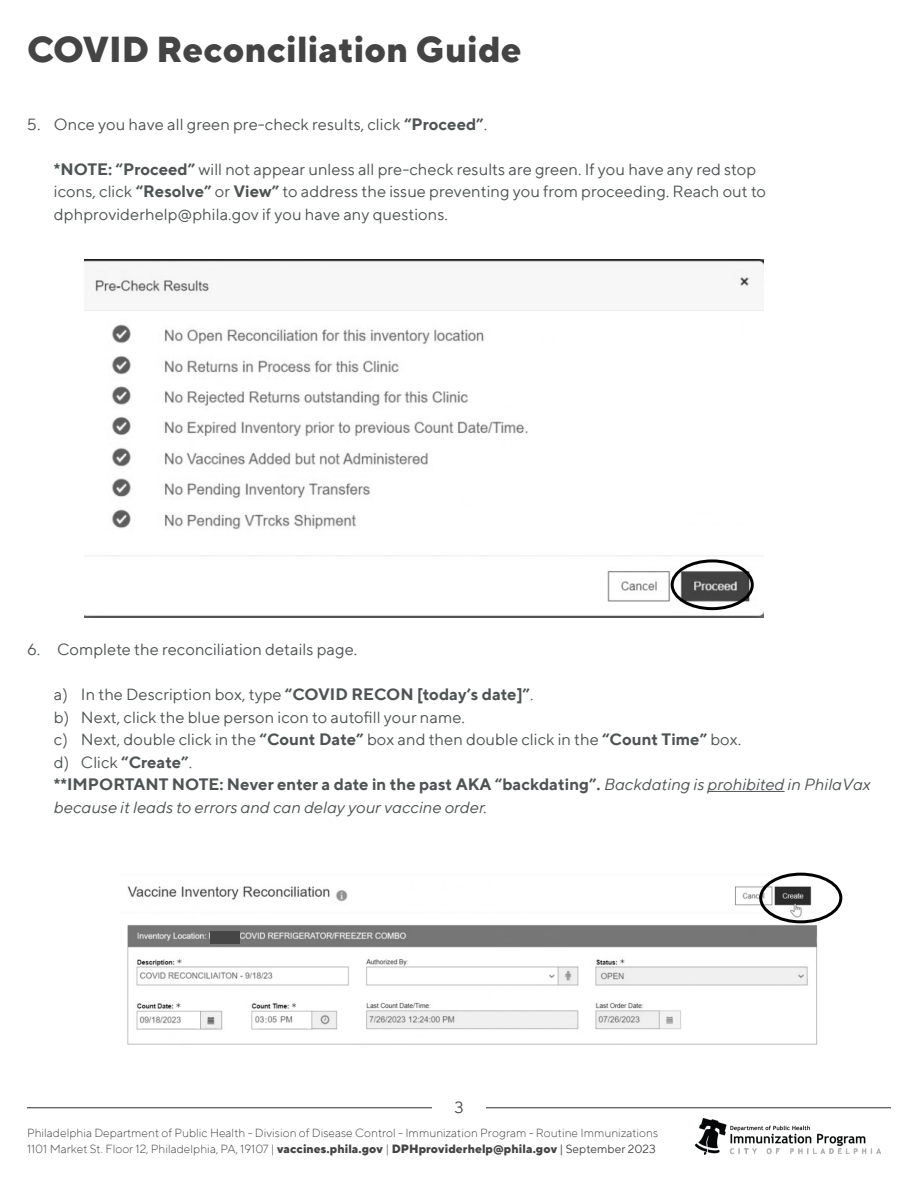
<style>
.page{position:relative;width:918px;height:1188px;background:#fff}
.page>*{position:absolute;margin:0;border:0;box-sizing:border-box;transform-origin:0 0}
.t1{font:800 36px "TT Norms";color:#444}
.t2{font:16.5px/22.5px "TT Norms";color:#4e5353}
.t3{font:16.5px "TT Norms";color:#444}
.t4{font:300 12px/16.5px "TT Norms";color:#444}
.s1{font-weight:700}
.s2{font-style:italic}
.s3{font-weight:800}
.s4{font-weight:400}
</style>
<div class="page">
<img style="left:695px;top:1119px;width:185px;height:36px">
<hr style="left:27px;top:1107px;width:405px;height:1px;background:#444">
<hr style="left:486px;top:1107px;width:405px;height:1px;background:#444">
<img style="left:84px;top:260px;width:679px;height:357px">
<div style="left:671px;top:559px;width:83px;height:51px;border:3px solid #000;border-radius:50%"></div>
<hr style="left:708px;top:791px;width:77px;height:1px;background:#4e5353">
<img style="left:127px;top:875px;width:695px;height:170px">
<div style="left:759px;top:873px;width:83px;height:50px;border:3px solid #000;border-radius:50%"></div>
<div style="left:210px;top:932px;width:30px;height:12px;background:#464647"></div>
<h1 class="t1" style="left:27px;top:26px;width:496px">COVID Reconciliation Guide</h1>
<p class="t2" style="left:27px;top:112px;width:462px">5. Once you have all green pre-check results, click <span class="s1">“Proceed”</span>.</p>
<p class="t2" style="left:54px;top:157px;width:714px"><span class="s1">*NOTE: “Proceed”</span> will not appear unless all pre-check results are green. If you have any red stop icons, click <span class="s1">“Resolve”</span> or <span class="s1">View”</span> to address the issue preventing you from proceeding. Reach out to dphproviderhelp@phila.gov if you have any questions.</p>
<p class="t2" style="left:27px;top:638px;width:332px">6. Complete the reconciliation details page.</p>
<p class="t2" style="left:54px;top:683px;width:818px">a) In the Description box, type <span class="s1">“COVID RECON [today’s date]”</span>.<br>b) Next, click the blue person icon to autofill your name.<br>c) Next, double click in the <span class="s1">“Count Date”</span> box and then double click in the <span class="s1">“Count Time”</span> box.<br>d) Click <span class="s1">“Create”</span>.<br><span class="s1">**IMPORTANT NOTE: Never enter a date in the past AKA “backdating”.</span> <span class="s2">Backdating is prohibited in PhilaVax because it leads to errors and can delay your vaccine order.</span></p>
<p class="t3" style="left:454px;top:1097px;width:11px">3</p>
<p class="t4" style="left:27px;top:1124px;width:633px">Philadelphia Department of Public Health - Division of Disease Control - Immunization Program - Routine Immunizations<br>1101 Market St. Floor 12, Philadelphia, PA, 19107 | <span class="s3">vaccines.phila.gov</span> | <span class="s3">DPHproviderhelp@phila.gov</span> <span class="s4">| September 2023</span></p>
</div>
